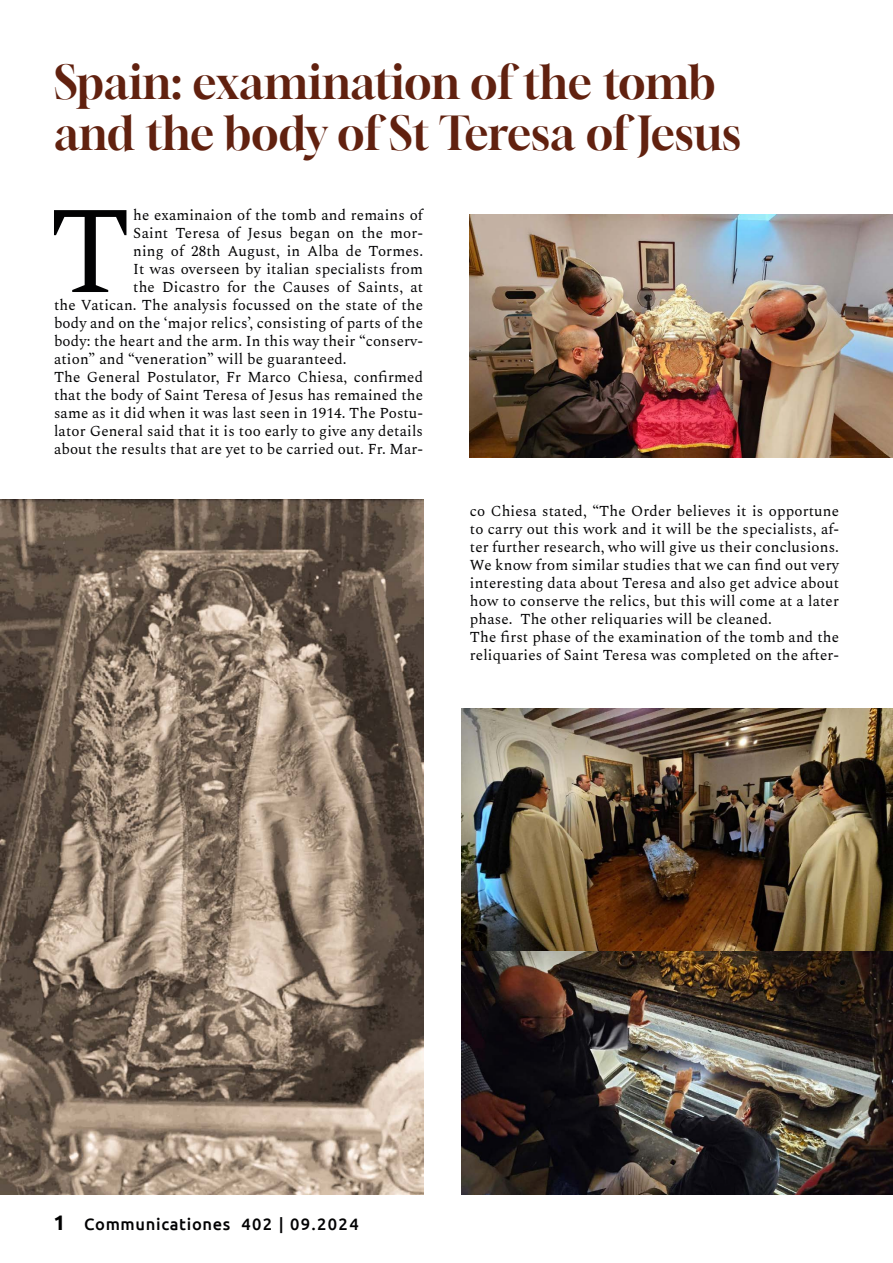
<style>
.page{position:relative;width:893px;height:1263px;background:#fff}
.page>*{position:absolute;margin:0;border:0;box-sizing:border-box;transform-origin:0 0}
.t1{font:124.05px "Spectral";color:#020203}
.t2{font:45px/50.8px "Gloock";letter-spacing:-.005em;color:#61210f}
.t3{font:500 16.5px "Ubuntu";letter-spacing:.04em;color:#020203}
.t4{font:15px/18px "Spectral";letter-spacing:.01em;color:#020203}
.s1{font-weight:700;font-size:21px;color:#000}
</style>
<div class="page">
<img style="left:0;top:500px;width:423px;height:695px">
<img style="left:461px;top:709px;width:432px;height:486px">
<img style="left:470px;top:215px;width:423px;height:243px">
<h2 class="t2" style="left:54px;top:59px;width:688px">Spain: examination of the tomb and the body of St Teresa of Jesus</h2>
<h1 class="t1" style="left:48px;top:161px;width:85px">T</h1>
<p class="t4" style="left:133px;top:205px;width:291px">he examinaion of the tomb and remains of</p>
<p class="t4" style="left:133px;top:223px;width:291px">Saint Teresa of Jesus began on the mor-</p>
<p class="t4" style="left:133px;top:241px;width:291px">ning of 28th August, in Alba de Tormes.</p>
<p class="t4" style="left:133px;top:259px;width:291px">It was overseen by italian specialists from</p>
<p class="t4" style="left:133px;top:277px;width:291px">the Dicastro for the Causes of Saints, at</p>
<p class="t4" style="left:54px;top:295px;width:371px">the Vatican. The analysis focussed on the state of the</p>
<p class="t4" style="left:54px;top:313px;width:371px">body and on the ‘major relics’, consisting of parts of the</p>
<p class="t4" style="left:54px;top:331px;width:371px">body: the heart and the arm. In this way their “conserv-</p>
<p class="t4" style="left:54px;top:349px;width:294px">ation” and “veneration” will be guaranteed.</p>
<p class="t4" style="left:54px;top:367px;width:371px">The General Postulator, Fr Marco Chiesa, confirmed</p>
<p class="t4" style="left:54px;top:385px;width:371px">that the body of Saint Teresa of Jesus has remained the</p>
<p class="t4" style="left:54px;top:403px;width:371px">same as it did when it was last seen in 1914. The Postu-</p>
<p class="t4" style="left:54px;top:421px;width:371px">lator General said that it is too early to give any details</p>
<p class="t4" style="left:54px;top:439px;width:371px">about the results that are yet to be carried out. Fr. Mar-</p>
<p class="t4" style="left:470px;top:501px;width:371px">co Chiesa stated, “The Order believes it is opportune to carry out this work and it will be the specialists, af&shy;ter further research, who will give us their conclusions.<br>We know from similar studies that we can find out very interesting data about Teresa and also get advice about how to conserve the relics, but this will come at a later phase. The other reliquaries will be cleaned.<br>The first phase of the examination of the tomb and the reliquaries of Saint Teresa was completed on the after-</p>
<p class="t3" style="left:54px;top:1213px;width:307px"><span class="s1">1</span> Communicationes 402 | 09.2024</p>
</div>
